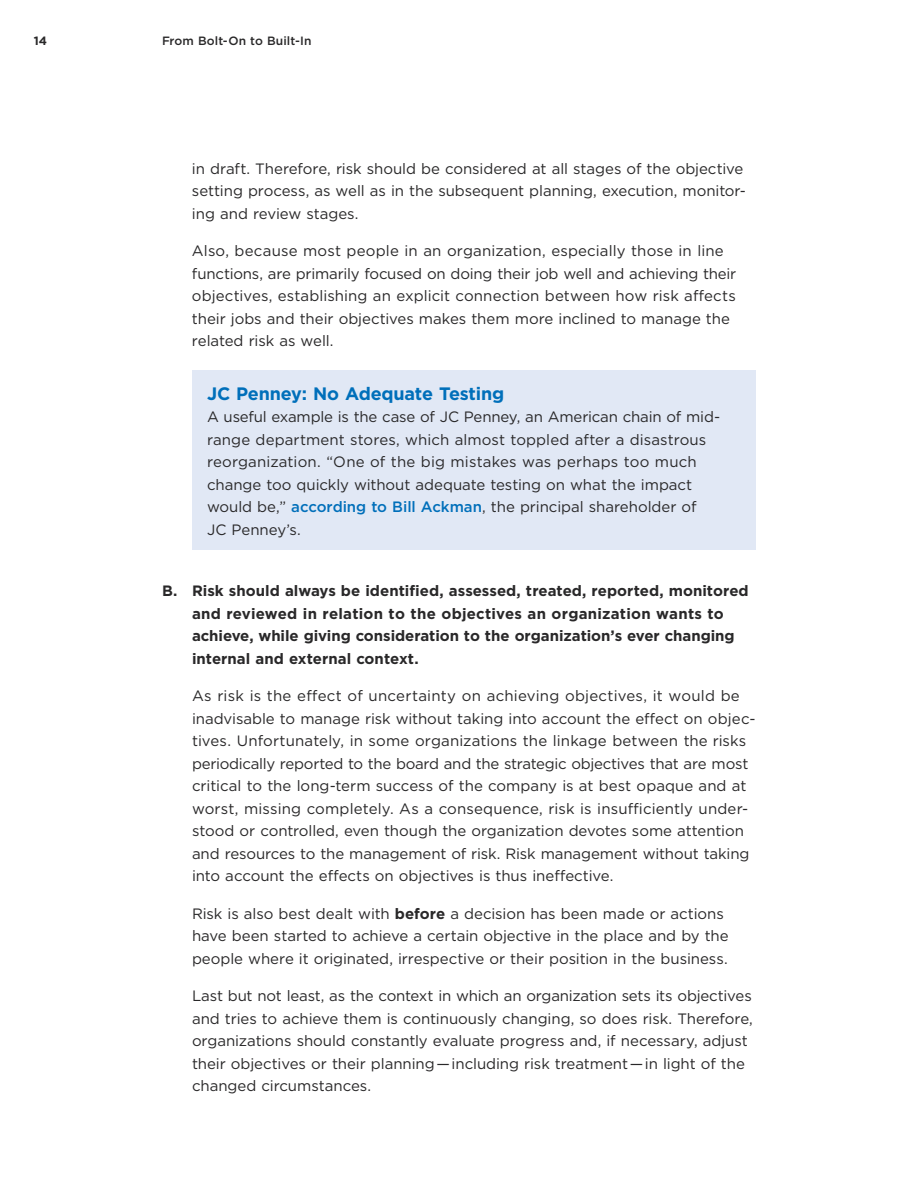
<style>
.page{position:relative;width:918px;height:1188px;background:#fff}
.page>*{position:absolute;margin:0;border:0;box-sizing:border-box;transform-origin:0 0}
.t1{font:700 18px "Gotham";letter-spacing:-.01em;color:#006fba}
.t2{font:15px/22.5px "Gotham";letter-spacing:-.005em;color:#292829}
.t3{font:700 15px/22.5px "Gotham";color:#292829}
.t4{font:500 12px "Gotham";letter-spacing:.005em;color:#292829}
.t5{font:700 12px "Gotham";color:#292829}
.s1{font-weight:500;color:#006fba}
.s2{font-weight:700}
</style>
<div class="page">
<div style="left:192px;top:370px;width:564px;height:180px;background:#e1e8f5"></div>
<p class="t5" style="left:34px;top:33px;width:15px">14</p>
<p class="t4" style="left:162px;top:33px;width:151px">From Bolt-On to Built-In</p>
<p class="t2" style="left:192px;top:157px;width:555px">in draft. Therefore, risk should be considered at all stages of the objective setting process, as well as in the subsequent planning, execution, monitor&shy;ing and review stages.</p>
<p class="t2" style="left:192px;top:240px;width:546px">Also, because most people in an organization, especially those in line functions, are primarily focused on doing their job well and achieving their objectives, establishing an explicit connection between how risk afects their jobs and their objectives makes them more inclined to manage the related risk as well.</p>
<p class="t1" style="left:207px;top:382px;width:299px">JC Penney: No Adequate Testing</p>
<p class="t2" style="left:207px;top:406px;width:515px">A useful example is the case of JC Penney, an American chain of mid&shy;range department stores, which almost toppled after a disastrous reorganization. “One of the big mistakes was perhaps too much change too quickly without adequate testing on what the impact would be,” <span class="s1">according to Bill Ackman</span>, the principal shareholder of<br>JC Penney’s.</p>
<p class="t3" style="left:192px;top:580px;width:558px;text-indent:-30px">B. Risk should always be identifed, assessed, treated, reported, monitored and reviewed in relation to the objectives an organization wants to achieve, while giving consideration to the organization’s ever changing internal and external context.</p>
<p class="t2" style="left:192px;top:685px;width:565px">As risk is the efect of uncertainty on achieving objectives, it would be inadvisable to manage risk without taking into account the efect on objec&shy;tives. Unfortunately, in some organizations the linkage between the risks periodically reported to the board and the strategic objectives that are most critical to the long-term success of the company is at best opaque and at worst, missing completely. As a consequence, risk is insufciently under&shy;stood or controlled, even though the organization devotes some attention and resources to the management of risk. Risk management without taking into account the efects on objectives is thus inefective.</p>
<p class="t2" style="left:192px;top:902px;width:538px">Risk is also best dealt with <span class="s2">before</span> a decision has been made or actions have been started to achieve a certain objective in the place and by the people where it originated, irrespective or their position in the business.</p>
<p class="t2" style="left:192px;top:985px;width:562px">Last but not least, as the context in which an organization sets its objectives and tries to achieve them is continuously changing, so does risk. Therefore, organizations should constantly evaluate progress and, if necessary, adjust their objectives or their planning — including risk treatment — in light of the changed circumstances.</p>
</div>
